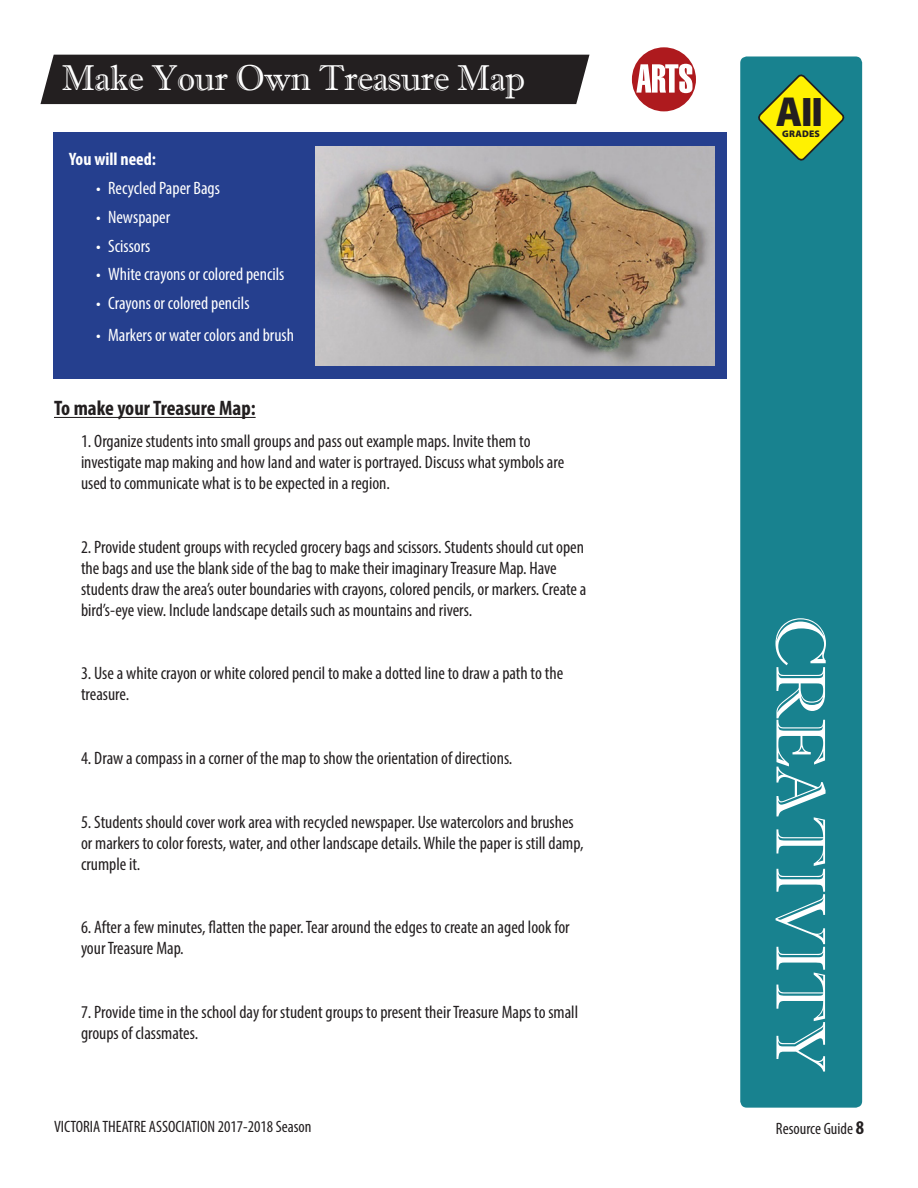
<style>
.page{position:relative;width:918px;height:1188px;background:#fff}
.page>*{position:absolute;margin:0;border:0;box-sizing:border-box;transform-origin:0 0}
.t1{font:70.5px "Imprint MT Shadow";letter-spacing:-.02em;color:#fff}
.t2{font:900 39.45px "Myriad Pro";color:#231f20}
.t3{font:36px "Imprint MT Shadow";letter-spacing:-.02em;color:#fff}
.Body_Text{font:700 condensed 21px "Myriad Pro";color:#231f20}
.Indented_Body_Text{font:condensed 18px/21px "Myriad Pro";color:#231f20}
.Indented_Body_Text-2{font:condensed 18px "Myriad Pro";color:#fff}
.t4{font:700 condensed 18px "Myriad Pro";color:#fff}
.t5{font:condensed 16.5px "Myriad Pro";color:#231f20}
.t6{font:900 9.6px "Myriad Pro";letter-spacing:.02em;color:#231f20}
.s1{font-size:42.15px}
.s2{font-weight:700;font-size:19.5px}
</style>
<div class="page">
<div style="left:54px;top:133px;width:673px;height:246px;background:#253f8e"></div>
<div style="left:40px;top:55px;width:549px;height:49px;background:#231f20"></div>
<div style="left:739px;top:56px;width:124px;height:1053px;background:#18828f;border-radius:8px"></div>
<div style="left:738px;top:55px;width:126px;height:1054px;border:2px solid #fff;border-radius:8px"></div>
<svg style="left:758px;top:74px;width:87px;height:87px"></svg>
<div style="left:631px;top:46px;width:66px;height:66px;background:#ae1a1e;border-radius:50%"></div>
<div style="left:630px;top:45px;width:68px;height:68px;border:2px solid #fff;border-radius:50%"></div>
<svg style="left:636px;top:64px;width:57px;height:29px"></svg>
<img style="left:315px;top:147px;width:399px;height:218px">
<hr style="left:54px;top:417px;width:202px;height:1px;background:#231f20">
<p class="t3" style="left:62px;top:57px;width:465px">Make Your Own Treasure Map</p>
<p class="t4" style="left:69px;top:148px;width:88px">You will need:</p>
<p class="Indented_Body_Text-2" style="left:96px;top:177px;width:125px">• Recycled Paper Bags</p>
<p class="Indented_Body_Text-2" style="left:96px;top:206px;width:76px">• Newspaper</p>
<p class="Indented_Body_Text-2" style="left:96px;top:235px;width:56px">• Scissors</p>
<p class="Indented_Body_Text-2" style="left:96px;top:264px;width:190px">• White crayons or colored pencils</p>
<p class="Indented_Body_Text-2" style="left:96px;top:292px;width:155px">• Crayons or colored pencils</p>
<p class="Indented_Body_Text-2" style="left:96px;top:324px;width:199px">• Markers or water colors and brush</p>
<p class="Body_Text" style="left:54px;top:395px;width:203px">To make your Treasure Map:</p>
<p class="Indented_Body_Text" style="left:81px;top:430px;width:485px">1. Organize students into small groups and pass out example maps. Invite them to investigate map making and how land and water is portrayed. Discuss what symbols are used to communicate what is to be expected in a region.</p>
<p class="Indented_Body_Text" style="left:81px;top:536px;width:507px">2. Provide student groups with recycled grocery bags and scissors. Students should cut open the bags and use the blank side of the bag to make their imaginary Treasure Map. Have students draw the area’s outer boundaries with crayons, colored pencils, or markers. Create a bird’s-eye view. Include landscape details such as mountains and rivers.</p>
<p class="Indented_Body_Text" style="left:81px;top:663px;width:484px">3. Use a white crayon or white colored pencil to make a dotted line to draw a path to the treasure.</p>
<p class="Indented_Body_Text" style="left:81px;top:747px;width:433px">4. Draw a compass in a corner of the map to show the orientation of directions.</p>
<p class="Indented_Body_Text" style="left:81px;top:811px;width:504px">5. Students should cover work area with recycled newspaper. Use watercolors and brushes or markers to color forests, water, and other landscape details. While the paper is still damp, crumple it.</p>
<p class="Indented_Body_Text" style="left:81px;top:917px;width:490px">6. After a few minutes, flatten the paper. Tear around the edges to create an aged look for your Treasure Map.</p>
<p class="Indented_Body_Text" style="left:81px;top:1001px;width:499px">7. Provide time in the school day for student groups to present their Treasure Maps to small groups of classmates.</p>
<p class="t2" style="left:776px;top:86px;width:49px"><span class="s1">A</span>ll</p>
<p class="t6" style="left:782px;top:128px;width:39px">GRADES</p>
<p class="t1" style="left:842px;top:615px;width:459px;rotate:90deg">CREATIVITY</p>
<p class="t5" style="left:54px;top:1116px;width:259px">VICTORIA THEATRE ASSOCIATION 2017-2018 Season</p>
<p class="t5" style="left:776px;top:1119px;width:90px">Resource Guide <span class="s2">8</span></p>
</div>
